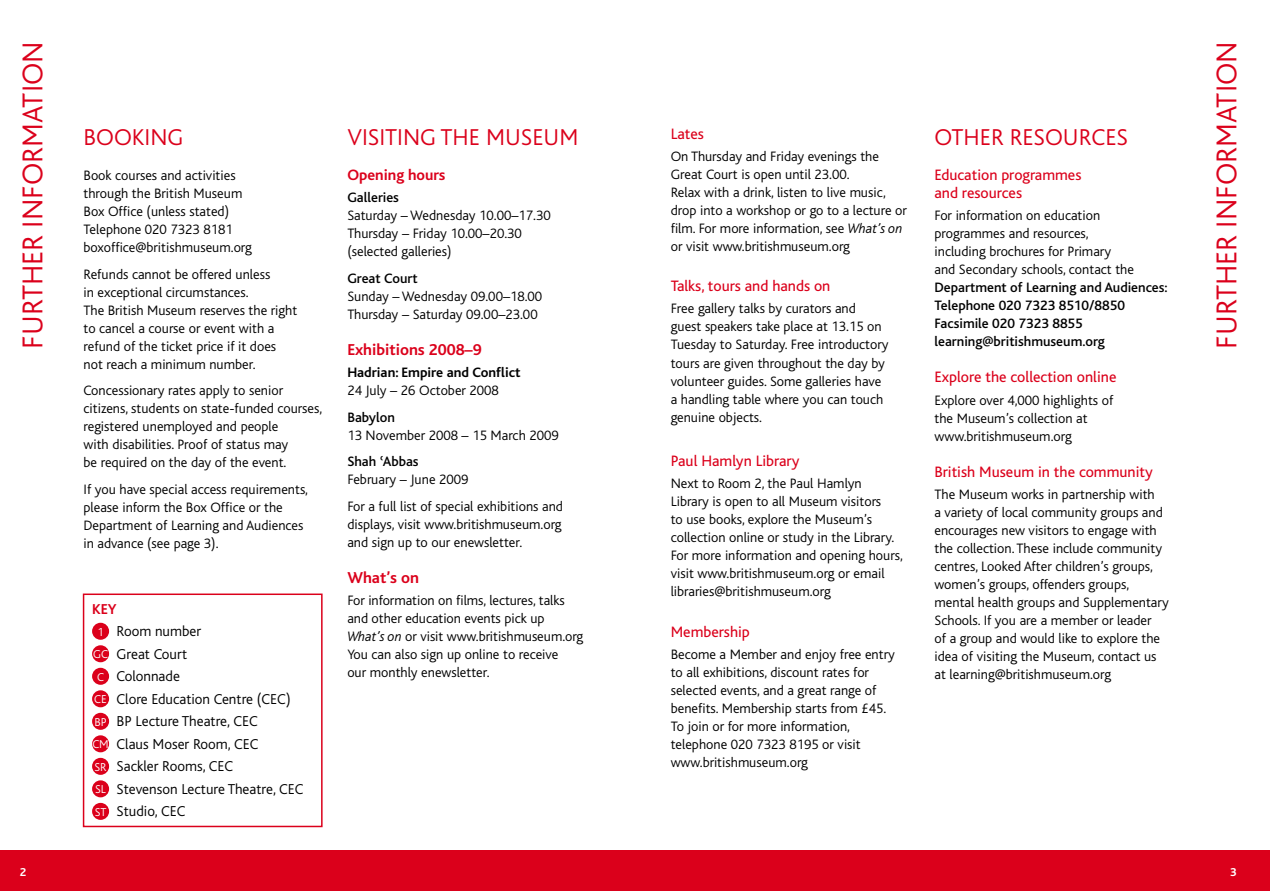
<style>
.page{position:relative;width:1270px;height:891px;background:#fff}
.page>*{position:absolute;margin:0;border:0;box-sizing:border-box;transform-origin:0 0}
.t1{font:300 30px "Bliss";color:#db001b}
.t2{font:300 24px "Bliss";color:#db001b}
.t3{font:700 16.5px "Bliss";color:#db001b}
.t4{font:15.75px/18px "Bliss";color:#db001b}
.t5{font:700 15.75px "Bliss";color:#db001b}
.t6{font:300 15px "Bliss";color:#000}
.t7{font:700 15px "Bliss";color:#db001b}
.t8{font:300 14.25px/18px "Bliss";color:#000}
.t9{font:500 14.25px/18px "Bliss";color:#000}
.t10{font:700 14.25px "Bliss";color:#000}
.t11{font:700 12px "Bliss";color:#fff}
.s1{font-size:12px;color:#fff}
.s2{font-weight:500}
.s3{font-family:"Bliss Accents";font-weight:500}
.s4{font-style:italic}
</style>
<div class="page">
<div style="left:0;top:849px;width:628px;height:41px;background:#db001b"></div>
<div style="left:83px;top:593px;width:239px;height:234px;border:2px solid #db001b"></div>
<div style="left:92px;top:622px;width:17px;height:17px;background:#db001b;border-radius:50%"></div>
<div style="left:92px;top:645px;width:17px;height:17px;background:#db001b;border-radius:50%"></div>
<div style="left:92px;top:667px;width:17px;height:17px;background:#db001b;border-radius:50%"></div>
<div style="left:92px;top:690px;width:17px;height:17px;background:#db001b;border-radius:50%"></div>
<div style="left:92px;top:712px;width:17px;height:17px;background:#db001b;border-radius:50%"></div>
<div style="left:92px;top:735px;width:17px;height:17px;background:#db001b;border-radius:50%"></div>
<div style="left:92px;top:757px;width:17px;height:17px;background:#db001b;border-radius:50%"></div>
<div style="left:92px;top:780px;width:17px;height:17px;background:#db001b;border-radius:50%"></div>
<div style="left:92px;top:802px;width:17px;height:17px;background:#db001b;border-radius:50%"></div>
<div style="left:615px;top:849px;width:654px;height:41px;background:#db001b"></div>
<h1 class="t1" style="left:17px;top:348px;width:308px;rotate:-90deg">FURTHER INFORMATION</h1>
<p class="t11" style="left:20px;top:865px;width:8px">2</p>
<h2 class="t2" style="left:84px;top:124px;width:101px">BOOKING</h2>
<p class="t8" style="left:84px;top:166px;width:170px">Book courses and activities through the British Museum<br>Box Office (unless stated)<br>Telephone 020 7323 8181 boxoffice@britishmuseum.org</p>
<p class="t8" style="left:84px;top:265px;width:215px">Refunds cannot be offered unless<br>in exceptional circumstances.<br>The British Museum reserves the right to cancel a course or event with a refund of the ticket price if it does not reach a minimum number.</p>
<p class="t8" style="left:84px;top:381px;width:240px">Concessionary rates apply to senior citizens, students on state-funded courses, registered unemployed and people<br>with disabilities. Proof of status may<br>be required on the day of the event.</p>
<p class="t8" style="left:84px;top:480px;width:226px">If you have special access requirements, please inform the Box Office or the Department of Learning and Audiences in advance (see page 3).</p>
<p class="t7" style="left:92px;top:600px;width:26px">KEY</p>
<p class="t6" style="left:97px;top:623px;width:105px"><span class="s1">1</span> Room number</p>
<p class="t6" style="left:93px;top:645px;width:96px"><span class="s1">GC</span> Great Court</p>
<p class="t6" style="left:97px;top:668px;width:84px"><span class="s1">C</span> Colonnade</p>
<p class="t6" style="left:94px;top:690px;width:198px"><span class="s1">CE</span> Clore Education Centre (CEC)</p>
<p class="t6" style="left:94px;top:713px;width:165px"><span class="s1">BP</span> BP Lecture Theatre, CEC</p>
<p class="t6" style="left:92px;top:735px;width:167px"><span class="s1">CM</span> Claus Moser Room, CEC</p>
<p class="t6" style="left:94px;top:758px;width:140px"><span class="s1">SR</span> Sackler Rooms, CEC</p>
<p class="t6" style="left:95px;top:780px;width:210px"><span class="s1">SL</span> Stevenson Lecture Theatre, CEC</p>
<p class="t6" style="left:95px;top:803px;width:92px"><span class="s1">ST</span> Studio, CEC</p>
<h2 class="t2" style="left:347px;top:124px;width:232px">VISITING THE MUSEUM</h2>
<p class="t5" style="left:347px;top:166px;width:100px">Opening hours</p>
<p class="t9" style="left:347px;top:189px;width:53px">Galleries</p>
<p class="t8" style="left:347px;top:207px;width:205px">Saturday – Wednesday 10.00–17.30<br>Thursday – Friday 10.00–20.30 (selected galleries)</p>
<p class="t9" style="left:347px;top:269px;width:72px">Great Court</p>
<p class="t8" style="left:347px;top:287px;width:196px">Sunday – Wednesday 09.00–18.00<br>Thursday – Saturday 09.00–23.00</p>
<p class="t3" style="left:347px;top:341px;width:136px">Exhibitions 2008–9</p>
<p class="t10" style="left:347px;top:365px;width:175px">Hadrian: Empire and Conflict</p>
<p class="t8" style="left:347px;top:381px;width:153px">24 July – 26 October 2008</p>
<p class="t9" style="left:347px;top:408px;width:49px">Babylon</p>
<p class="t8" style="left:347px;top:422px;width:213px;line-height:26.5px">13 November 2008 – 15 March 2009<br><span class="s2">Shah</span> <span class="s3">º</span><span class="s2">Abbas</span></p>
<p class="t8" style="left:347px;top:466px;width:217px;line-height:26.5px">February – June 2009<br>For a full list of special exhibitions and</p>
<p class="t8" style="left:347px;top:515px;width:216px">displays, visit www.britishmuseum.org and sign up to our enewsletter.</p>
<p class="t3" style="left:347px;top:568px;width:73px">What’s on</p>
<p class="t8" style="left:347px;top:591px;width:237px">For information on films, lectures, talks and other education events pick up <span class="s4">What’s on</span> or visit www.britishmuseum.org You can also sign up online to receive<br>our monthly enewsletter.</p>
<p class="t4" style="left:670px;top:125px;width:35px">Lates</p>
<p class="t8" style="left:670px;top:147px;width:238px">On Thursday and Friday evenings the Great Court is open until 23.00.<br>Relax with a drink, listen to live music, drop into a workshop or go to a lecture or film. For more information, see <span class="s4">What’s on </span>or visit www.britishmuseum.org</p>
<p class="t4" style="left:670px;top:277px;width:161px">Talks, tours and hands on</p>
<p class="t8" style="left:670px;top:300px;width:219px">Free gallery talks by curators and guest speakers take place at 13.15 on Tuesday to Saturday. Free introductory tours are given throughout the day by volunteer guides. Some galleries have a handling table where you can touch genuine objects.</p>
<p class="t4" style="left:670px;top:452px;width:130px">Paul Hamlyn Library</p>
<p class="t8" style="left:670px;top:475px;width:234px">Next to Room 2, the Paul Hamlyn Library is open to all Museum visitors<br>to use books, explore the Museum’s collection online or study in the Library.<br>For more information and opening hours, visit www.britishmuseum.org or email libraries@britishmuseum.org</p>
<p class="t4" style="left:670px;top:622px;width:81px">Membership</p>
<p class="t8" style="left:670px;top:645px;width:226px">Become a Member and enjoy free entry to all exhibitions, discount rates for selected events, and a great range of benefits. Membership starts from £45.<br>To join or for more information, telephone 020 7323 8195 or visit www.britishmuseum.org</p>
<h2 class="t2" style="left:934px;top:124px;width:195px">OTHER RESOURCES</h2>
<p class="t4" style="left:934px;top:166px;width:148px">Education programmes and resources</p>
<p class="t8" style="left:934px;top:207px;width:201px">For information on education programmes and resources, including brochures for Primary and Secondary schools, contact the</p>
<p class="t9" style="left:934px;top:279px;width:235px">Department of Learning and Audiences:<br>Telephone 020 7323 8510/8850<br>Facsimile 020 7323 8855 learning@britishmuseum.org</p>
<p class="t4" style="left:934px;top:368px;width:183px">Explore the collection online</p>
<p class="t8" style="left:934px;top:391px;width:180px">Explore over 4,000 highlights of the Museum’s collection at www.britishmuseum.org</p>
<p class="t4" style="left:934px;top:462px;width:220px">British Museum in the community</p>
<p class="t8" style="left:934px;top:485px;width:236px">The Museum works in partnership with<br>a variety of local community groups and encourages new visitors to engage with the collection. These include community centres, Looked After children’s groups, women’s groups, offenders groups, mental health groups and Supplementary Schools. If you are a member or leader<br>of a group and would like to explore the idea of visiting the Museum, contact us at learning@britishmuseum.org</p>
<h1 class="t1" style="left:1210px;top:348px;width:308px;rotate:-90deg">FURTHER INFORMATION</h1>
<p class="t11" style="left:1229px;top:865px;width:8px">3</p>
</div>
